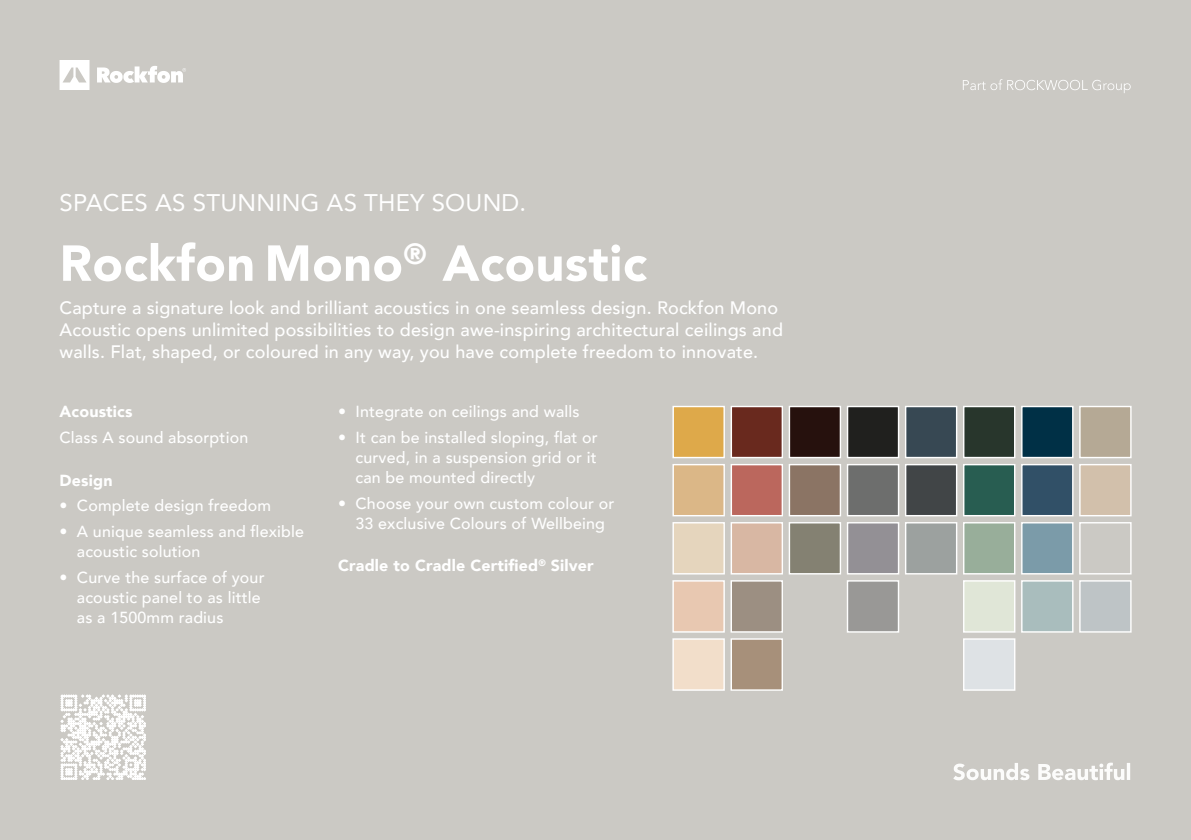
<style>
.page{position:relative;width:1191px;height:840px;background:#fff}
.page>*{position:absolute;margin:0;border:0;box-sizing:border-box;transform-origin:0 0}
.t1{font:900 50px "Avenir";letter-spacing:.01em;color:#fff}
.t2{font:24px "Avenir";letter-spacing:.01em;color:#fff}
.t3{font:500 18px/22px "Avenir";letter-spacing:.01em;color:#fff}
.t4{font:500 16px/20px "Avenir";letter-spacing:.01em;color:#fff}
.t5{font:900 16px "Avenir";letter-spacing:.01em;color:#fff}
</style>
<div class="page">
<div style="left:0;top:0;width:1191px;height:839px;background:#cbc9c4"></div>
<div style="left:730px;top:580px;width:53px;height:52px;background:#9c8f82;border:1px solid #fff"></div>
<div style="left:730px;top:638px;width:53px;height:52px;background:#a7907a;border:1px solid #fff"></div>
<div style="left:730px;top:463px;width:53px;height:53px;background:#bb675d;border:1px solid #fff"></div>
<div style="left:730px;top:405px;width:53px;height:53px;background:#69291e;border:1px solid #fff"></div>
<div style="left:730px;top:521px;width:53px;height:53px;background:#d8b7a3;border:1px solid #fff"></div>
<div style="left:672px;top:580px;width:53px;height:52px;background:#e8c8b1;border:1px solid #fff"></div>
<div style="left:672px;top:638px;width:53px;height:52px;background:#f2deca;border:1px solid #fff"></div>
<div style="left:672px;top:463px;width:53px;height:53px;background:#dbb787;border:1px solid #fff"></div>
<div style="left:672px;top:405px;width:53px;height:53px;background:#dea94a;border:1px solid #fff"></div>
<div style="left:672px;top:521px;width:53px;height:53px;background:#e5d5bd;border:1px solid #fff"></div>
<div style="left:963px;top:580px;width:52px;height:52px;background:#e0e6d7;border:1px solid #fff"></div>
<div style="left:963px;top:463px;width:52px;height:53px;background:#285d51;border:1px solid #fff"></div>
<div style="left:963px;top:405px;width:52px;height:53px;background:#28362c;border:1px solid #fff"></div>
<div style="left:963px;top:638px;width:52px;height:52px;background:#dee2e5;border:1px solid #fff"></div>
<div style="left:963px;top:521px;width:52px;height:53px;background:#98ae9a;border:1px solid #fff"></div>
<div style="left:846px;top:580px;width:53px;height:52px;background:#999896;border:1px solid #fff"></div>
<div style="left:847px;top:463px;width:52px;height:53px;background:#6d6e6d;border:1px solid #fff"></div>
<div style="left:847px;top:405px;width:52px;height:53px;background:#20201e;border:1px solid #fff"></div>
<div style="left:847px;top:521px;width:52px;height:53px;background:#939095;border:1px solid #fff"></div>
<div style="left:1079px;top:580px;width:52px;height:52px;background:#bec4c6;border:1px solid #fff"></div>
<div style="left:1079px;top:463px;width:52px;height:53px;background:#d2c0ab;border:1px solid #fff"></div>
<div style="left:1079px;top:405px;width:52px;height:53px;background:#b5a995;border:1px solid #fff"></div>
<div style="left:1079px;top:521px;width:52px;height:53px;background:#cbc9c4;border:1px solid #fff"></div>
<div style="left:788px;top:463px;width:53px;height:53px;background:#8b7464;border:1px solid #fff"></div>
<div style="left:788px;top:405px;width:53px;height:53px;background:#26110d;border:1px solid #fff"></div>
<div style="left:788px;top:521px;width:53px;height:53px;background:#848172;border:1px solid #fff"></div>
<div style="left:905px;top:463px;width:52px;height:53px;background:#414547;border:1px solid #fff"></div>
<div style="left:905px;top:405px;width:52px;height:53px;background:#374853;border:1px solid #fff"></div>
<div style="left:905px;top:521px;width:52px;height:53px;background:#9ca19f;border:1px solid #fff"></div>
<div style="left:1021px;top:580px;width:52px;height:52px;background:#a9bdbd;border:1px solid #fff"></div>
<div style="left:1021px;top:463px;width:52px;height:53px;background:#315067;border:1px solid #fff"></div>
<div style="left:1021px;top:405px;width:52px;height:53px;background:#003046;border:1px solid #fff"></div>
<div style="left:1021px;top:521px;width:52px;height:53px;background:#7b9ba9;border:1px solid #fff"></div>
<svg style="left:953px;top:762px;width:177px;height:17px"></svg>
<svg style="left:963px;top:79px;width:167px;height:14px"></svg>
<svg style="left:60px;top:60px;width:29px;height:30px"></svg>
<svg style="left:97px;top:66px;width:89px;height:17px"></svg>
<svg style="left:61px;top:694px;width:85px;height:85px"></svg>
<h2 class="t2" style="left:60px;top:184px;width:468px">SPACES AS STUNNING AS THEY SOUND.</h2>
<h1 class="t1" style="left:60px;top:220px;width:589px">Rockfon Mono<sup>®</sup> Acoustic</h1>
<p class="t3" style="left:60px;top:296px;width:725px">Capture a signature look and brilliant acoustics in one seamless design. Rockfon Mono<br>Acoustic opens unlimited possibilities to design awe-inspiring architectural ceilings and walls. Flat, shaped, or coloured in any way, you have complete freedom to innovate.</p>
<p class="t5" style="left:60px;top:397px;width:74px">Acoustics</p>
<p class="t4" style="left:60px;top:426px;width:190px">Class A sound absorption</p>
<p class="t5" style="left:60px;top:466px;width:54px">Design</p>
<p class="t4" style="left:60px;top:494px;width:213px">• Complete design freedom</p>
<p class="t4" style="left:77px;top:520px;width:229px;text-indent:-17px">• A unique seamless and flexible acoustic solution</p>
<p class="t4" style="left:77px;top:566px;width:189px;text-indent:-17px">• Curve the surface of your acoustic panel to as little as a 1500mm radius</p>
<p class="t4" style="left:338px;top:400px;width:243px">• Integrate on ceilings and walls</p>
<p class="t4" style="left:355px;top:426px;width:244px;text-align:justify;text-indent:-17px">• It can be installed sloping, flat or curved, in a suspension grid or it can be mounted directly</p>
<p class="t4" style="left:338px;top:492px;width:278px;text-align:center">• Choose your own custom colour or<br>33 exclusive Colours of Wellbeing</p>
<p class="t5" style="left:338px;top:551px;width:257px">Cradle to Cradle Certified<sup>®</sup> Silver</p>
</div>
